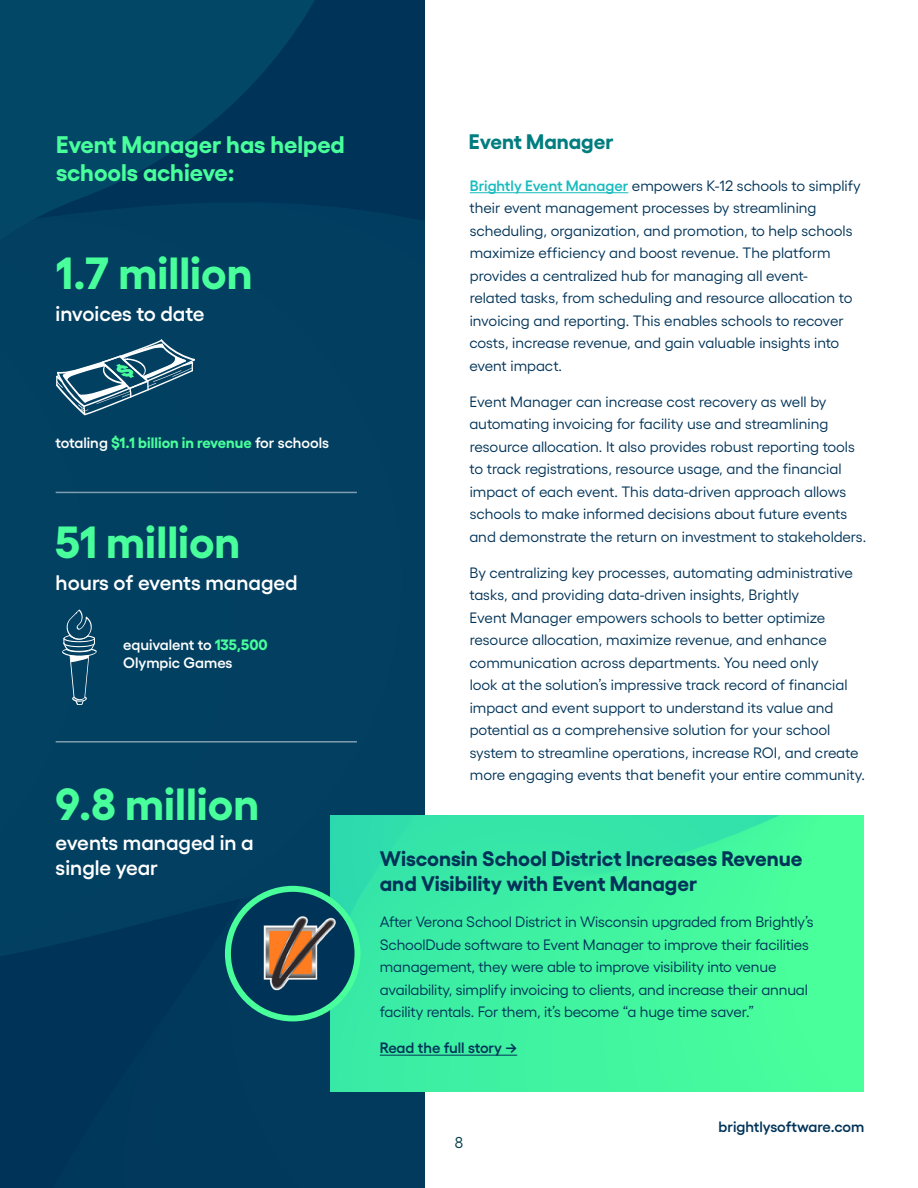
<style>
.page{position:relative;width:918px;height:1188px;background:#fff}
.page>*{position:absolute;margin:0;border:0;box-sizing:border-box;transform-origin:0 0}
.t1{font:700 45px "Yellix";color:#48ff9b}
.t2{font:700 24px/28.8px "Yellix";color:#48ff9b}
.t3{font:700 21px/25.2px "Yellix";color:#003358}
.t4{font:600 21px/25.2px "Yellix";color:#fff}
.t5{font:700 21px "Yellix";color:#017d80}
.t6{font:15.75px "Yellix";color:#003d4c}
.t7{font:15px/22.5px "Yellix";color:#003358}
.t8{font:700 15px "Yellix";color:#48ff9b}
.t9{font:600 15px "Yellix";color:#003358}
.t10{font:600 15px/18px "Yellix";color:#fff}
.s1{font-weight:600;color:#fff}
.s2{font-weight:700;color:#48ff9b}
.s3{font-weight:600;color:#17bcbe}
</style>
<div class="page">
<div style="left:0;top:0;width:424px;height:1188px;background:#003358"></div>
<div style="left:402px;top:252px;width:22px;height:563px;background:#013e60"></div>
<div style="left:378px;top:239px;width:24px;height:576px;background:#013e60"></div>
<div style="left:354px;top:228px;width:24px;height:587px;background:#023f60"></div>
<div style="left:330px;top:226px;width:24px;height:675px;background:#023f61"></div>
<div style="left:306px;top:235px;width:24px;height:665px;background:#023f61"></div>
<div style="left:282px;top:245px;width:24px;height:642px;background:#023f61"></div>
<div style="left:258px;top:256px;width:24px;height:643px;background:#023f61"></div>
<div style="left:234px;top:267px;width:24px;height:658px;background:#023f61"></div>
<div style="left:210px;top:279px;width:24px;height:694px;background:#023f61"></div>
<div style="left:196px;top:292px;width:14px;height:617px;background:#023f61"></div>
<svg style="left:196px;top:0;width:152px;height:226px"></svg>
<hr style="left:470px;top:192px;width:158px;height:1px;background:#17bcbe">
<hr style="left:56px;top:492px;width:301px;height:1px;background:#fff">
<hr style="left:56px;top:741px;width:301px;height:2px;background:#fff">
<svg style="left:0;top:0;width:196px;height:955px"></svg>
<svg style="left:331px;top:815px;width:273px;height:15px;background:#32e1a9"></svg>
<svg style="left:331px;top:830px;width:246px;height:13px;background:#32e2a9"></svg>
<svg style="left:338px;top:868px;width:111px;height:224px;background:#35e5a7"></svg>
<svg style="left:351px;top:872px;width:53px;height:220px;background:#36e7a7"></svg>
<div style="left:366px;top:874px;width:18px;height:218px;background:#39eaa6"></div>
<div style="left:384px;top:874px;width:20px;height:218px;background:#3aeba5"></div>
<div style="left:404px;top:872px;width:21px;height:220px;background:#3beda4"></div>
<div style="left:425px;top:869px;width:24px;height:223px;background:#3ceea4"></div>
<div style="left:449px;top:864px;width:24px;height:228px;background:#3defa3"></div>
<div style="left:473px;top:857px;width:26px;height:235px;background:#3df0a3"></div>
<div style="left:499px;top:850px;width:26px;height:242px;background:#3ef1a2"></div>
<svg style="left:525px;top:841px;width:26px;height:251px;background:#3df0a2"></svg>
<svg style="left:551px;top:832px;width:26px;height:260px;background:#3df0a1"></svg>
<svg style="left:577px;top:821px;width:27px;height:271px;background:#3ef1a1"></svg>
<svg style="left:604px;top:815px;width:26px;height:277px;background:#3ef1a1"></svg>
<svg style="left:630px;top:815px;width:25px;height:277px;background:#3ff2a0"></svg>
<svg style="left:655px;top:815px;width:24px;height:277px;background:#40f4a0"></svg>
<svg style="left:679px;top:815px;width:22px;height:277px;background:#41f59f"></svg>
<svg style="left:701px;top:815px;width:21px;height:277px;background:#42f69e"></svg>
<div style="left:722px;top:815px;width:142px;height:277px;background:#48fe9b"></div>
<hr style="left:380px;top:1055px;width:137px;height:1px;background:#003358">
<div style="left:228px;top:889px;width:130px;height:129px;background:#003358;border-radius:50%"></div>
<img style="left:263px;top:914px;width:81px;height:79px">
<div style="left:225px;top:886px;width:136px;height:135px;border:6px solid #48ff9b;border-radius:50%"></div>
<h2 class="t2" style="left:56px;top:127px;width:290px">Event Manager has helped schools achieve:</h2>
<h1 class="t1" style="left:56px;top:237px;width:198px">1.7 million</h1>
<h3 class="t4" style="left:56px;top:299px;width:150px">invoices to date</h3>
<p class="t8" style="left:56px;top:431px;width:275px"><span class="s1">totaling</span> $1.1 billion in revenue <span class="s1">for schools</span></p>
<h1 class="t1" style="left:56px;top:506px;width:186px">51 million</h1>
<h3 class="t4" style="left:56px;top:568px;width:243px">hours of events managed</h3>
<p class="t10" style="left:123px;top:634px;width:146px">equivalent to <span class="s2">135,500<br></span>Olympic Games</p>
<h1 class="t1" style="left:56px;top:768px;width:205px">9.8 million</h1>
<h3 class="t4" style="left:56px;top:828px;width:200px">events managed in a single year</h3>
<h3 class="t5" style="left:469px;top:125px;width:146px">Event Manager</h3>
<p class="t7" style="left:469px;top:173px;width:393px"><span class="s3">Brightly Event Manager</span> empowers K-12 schools to simplify their event management processes by streamlining scheduling, organization, and promotion, to help schools maximize efficiency and boost revenue. The platform provides a centralized hub for managing all event-<br>related tasks, from scheduling and resource allocation to invoicing and reporting. This enables schools to recover costs, increase revenue, and gain valuable insights into event impact.</p>
<p class="t7" style="left:469px;top:389px;width:398px">Event Manager can increase cost recovery as well by automating invoicing for facility use and streamlining resource allocation. It also provides robust reporting tools to track registrations, resource usage, and the financial impact of each event. This data-driven approach allows schools to make informed decisions about future events and demonstrate the return on investment to stakeholders.</p>
<p class="t7" style="left:469px;top:560px;width:397px">By centralizing key processes, automating administrative tasks, and providing data-driven insights, Brightly<br>Event Manager empowers schools to better optimize resource allocation, maximize revenue, and enhance communication across departments. You need only<br>look at the solution’s impressive track record of financial impact and event support to understand its value and potential as a comprehensive solution for your school system to streamline operations, increase ROI, and create more engaging events that benefit your entire community.</p>
<h3 class="t3" style="left:380px;top:844px;width:424px">Wisconsin School District Increases Revenue and Visibility with Event Manager</h3>
<p class="t7" style="left:380px;top:909px;width:435px">After Verona School District in Wisconsin upgraded from Brightly’s SchoolDude software to Event Manager to improve their facilities management, they were able to improve visibility into venue availability, simplify invoicing to clients, and increase their annual facility rentals. For them, it’s become “a huge time saver.”</p>
<p class="t9" style="left:380px;top:1036px;width:139px">Read the full story →</p>
<p class="t6" style="left:455px;top:1131px;width:10px">8</p>
<p class="t9" style="left:719px;top:1115px;width:147px">brightlysoftware.com</p>
</div>
